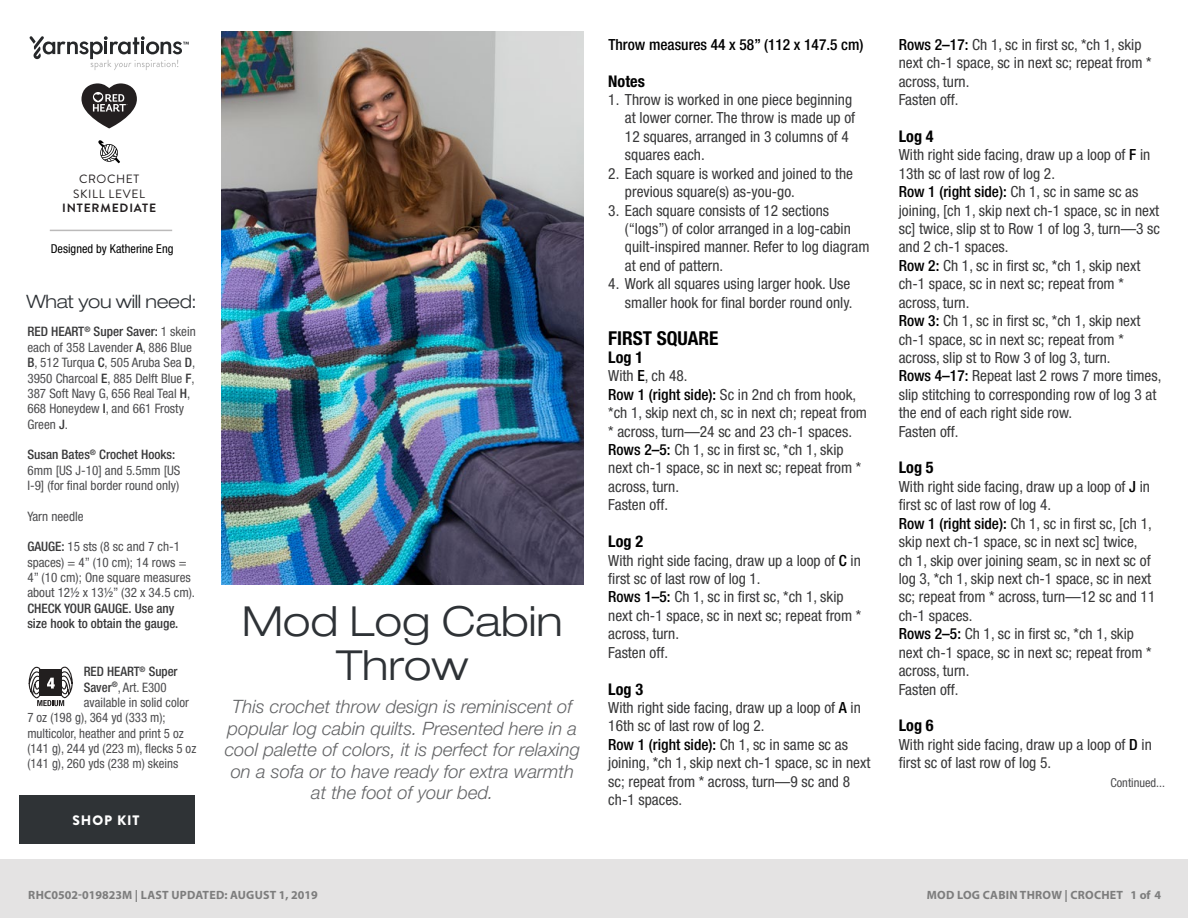
<style>
.page{position:relative;width:1188px;height:918px;background:#fff}
.page>*{position:absolute;margin:0;border:0;box-sizing:border-box;transform-origin:0 0}
.t1{font:300 expanded 41.4px/44.5px "Helvetica Neue LT Std";color:#2e3236;text-align:center}
.t2{font:700 condensed 19.2px "Helvetica Neue LT Std";color:#000}
.t3{font:italic 300 18.45px/21.5px "Helvetica Neue LT Std";color:#636466;text-align:center}
.t4{font:300 expanded 18.45px "Helvetica Neue LT Std";letter-spacing:-.02em;color:#2e3236}
.t5{font:700 condensed 16.05px "Helvetica Neue LT Std";color:#000}
.t6{font:condensed 15.3px/18.5px "Helvetica Neue LT Std";color:#383839}
.t7{font:500 condensed 15.3px "Helvetica Neue LT Std";color:#000}
.t8{font:900 13.65px "Brandon Grotesque";letter-spacing:.065em;color:#fff}
.t9{font:condensed 13.05px/15.3px "Helvetica Neue LT Std";color:#4d4d4f}
.t10{font:500 condensed 13.05px/15.3px "Helvetica Neue LT Std";color:#383839}
.t11{font:condensed 12.3px "Helvetica Neue LT Std";color:#000}
.t12{font:condensed 12.3px "Helvetica Neue LT Std";color:#4d4d4f}
.t13{font:700 12px "Myriad Pro";letter-spacing:.02em;color:#7d7d7d}
.Skill_Level{font:12px "Brandon Grotesque";letter-spacing:.05em;color:#231f20}
.Skill_Level-2{font:700 12px "Brandon Grotesque";letter-spacing:.07em;color:#231f20}
.t14{font:10.05px "Helvetica LT Std";letter-spacing:.02em;color:#000}
.s1{font-weight:500;color:#383839}
.s2{font-weight:400;color:#4d4d4f}
.s3{font-weight:500;color:#000}
.s4{font-weight:500;font-size:13.8px}
</style>
<div class="page">
<img style="left:221px;top:31px;width:363px;height:553px">
<svg style="left:28px;top:666px;width:45px;height:40px"></svg>
<div style="left:0;top:860px;width:1188px;height:58px;background:#e4e3e3"></div>
<svg style="left:98px;top:140px;width:22px;height:23px"></svg>
<svg style="left:30px;top:36px;width:159px;height:34px"></svg>
<svg style="left:81px;top:83px;width:56px;height:45px"></svg>
<hr style="left:50px;top:230px;width:122px;height:1px;background:#bbbaba">
<div style="left:19px;top:795px;width:175px;height:48px;background:#2f3336"></div>
<p class="Skill_Level" style="left:79px;top:171px;width:61px">CROCHET</p>
<p class="Skill_Level" style="left:73px;top:185px;width:73px">SKILL LEVEL</p>
<p class="Skill_Level-2" style="left:62px;top:200px;width:96px">INTERMEDIATE</p>
<p class="t11" style="left:51px;top:242px;width:124px">Designed by Katherine Eng</p>
<p class="t4" style="left:27px;top:291px;width:172px">What you will need:</p>
<p class="t9" style="left:27px;top:324px;width:170px"><span class="s1">RED HEART</span><sup>®</sup> <span class="s1">Super Saver:</span> 1 skein each of 358 Lavender <span class="s1">A</span>, 886 Blue<br><span class="s1">B</span>, 512 Turqua <span class="s1">C</span>, 505 Aruba Sea <span class="s1">D</span>,<br>3950 Charcoal <span class="s1">E</span>, 885 Delft Blue <span class="s1">F</span>,<br>387 Soft Navy G, 656 Real Teal <span class="s1">H</span>,<br>668 Honeydew <span class="s1">I</span>, and 661 Frosty<br>Green <span class="s1">J</span>.</p>
<p class="t9" style="left:27px;top:447px;width:155px"><span class="s1">Susan Bates</span><sup>®</sup> <span class="s1">Crochet Hooks:<br></span>6mm [US J-10] and 5.5mm [US<br>I-9] (for final border round only)</p>
<p class="t9" style="left:27px;top:508px;width:58px">Yarn needle</p>
<p class="t9" style="left:27px;top:539px;width:165px"><span class="s1">GAUGE:</span> 15 sts (8 sc and 7 ch-1 spaces) = 4” (10 cm); 14 rows =<br>4” (10 cm); One square measures</p>
<p class="t10" style="left:27px;top:585px;width:169px"><span class="s2">about 12½ x 13½” (32 x 34.5 cm).<br></span>CHECK YOUR GAUGE. Use any size hook to obtain the gauge.</p>
<p class="t10" style="left:84px;top:664px;width:95px">RED HEART<sup>®</sup> Super</p>
<p class="t9" style="left:84px;top:679px;width:84px"><span class="s1">Saver</span><sup>®</sup>, Art. E300</p>
<p class="t9" style="left:84px;top:695px;width:107px">available in solid color</p>
<p class="t9" style="left:27px;top:710px;width:140px">7 oz (198 g), 364 yd (333 m);</p>
<p class="t9" style="left:27px;top:725px;width:158px">multicolor, heather and print 5 oz</p>
<p class="t9" style="left:27px;top:741px;width:170px">(141 g), 244 yd (223 m), flecks 5 oz</p>
<p class="t9" style="left:27px;top:756px;width:152px">(141 g), 260 yds (238 m) skeins</p>
<p class="t8" style="left:72px;top:810px;width:69px">SHOP KIT</p>
<p class="t1" style="left:242px;top:598px;width:322px">Mod Log Cabin<br>Throw</p>
<p class="t3" style="left:225px;top:696px;width:357px">This crochet throw design is reminiscent of popular log cabin quilts. Presented here in a cool palette of colors, it is perfect for relaxing on a sofa or to have ready for extra warmth at the foot of your bed.</p>
<p class="t7" style="left:608px;top:35px;width:257px">Throw measures 44 x 58” (112 x 147.5 cm)</p>
<p class="t5" style="left:608px;top:71px;width:38px">Notes</p>
<p class="t6" style="left:625px;top:90px;width:232px;text-indent:-17px">1. Throw is worked in one piece beginning at lower corner. The throw is made up of<br>12 squares, arranged in 3 columns of 4 squares each.</p>
<p class="t6" style="left:625px;top:164px;width:230px;text-indent:-17px">2. Each square is worked and joined to the previous square(s) as-you-go.</p>
<p class="t6" style="left:625px;top:201px;width:246px;text-indent:-17px">3. Each square consists of 12 sections (“logs”) of color arranged in a log-cabin quilt-inspired manner. Refer to log diagram at end of pattern.</p>
<p class="t6" style="left:608px;top:274px;width:246px;text-align:right">4. Work all squares using larger hook. Use smaller hook for final border round only.</p>
<p class="t2" style="left:608px;top:326px;width:112px">FIRST SQUARE</p>
<p class="t5" style="left:608px;top:348px;width:36px">Log 1</p>
<p class="t6" style="left:608px;top:367px;width:260px">With <span class="s3">E</span>, ch 48.<br><span class="s3">Row 1 (right side):</span> Sc in 2nd ch from hook, *ch 1, skip next ch, sc in next ch; repeat from * across, turn—24 sc and 23 ch-1 spaces.<br><span class="s3">Rows 2–5:</span> Ch 1, sc in first sc, *ch 1, skip next ch-1 space, sc in next sc; repeat from * across, turn.<br>Fasten off.</p>
<p class="t5" style="left:608px;top:532px;width:36px">Log 2</p>
<p class="t6" style="left:608px;top:551px;width:254px">With right side facing, draw up a loop of <span class="s3">C</span> in first sc of last row of log 1.<br><span class="s3">Rows 1–5:</span> Ch 1, sc in first sc, *ch 1, skip next ch-1 space, sc in next sc; repeat from * across, turn.<br>Fasten off.</p>
<p class="t5" style="left:608px;top:679px;width:36px">Log 3</p>
<p class="t6" style="left:608px;top:698px;width:263px">With right side facing, draw up a loop of <span class="s3">A</span> in 16th sc of last row of log 2.<br><span class="s3">Row 1 (right side):</span> Ch 1, sc in same sc as joining, *ch 1, skip next ch-1 space, sc in next sc; repeat from * across, turn—9 sc and 8 ch-1 spaces.</p>
<p class="t6" style="left:899px;top:35px;width:254px"><span class="s3">Rows 2–17:</span> Ch 1, sc in first sc, *ch 1, skip next ch-1 space, sc in next sc; repeat from * across, turn.<br>Fasten off.</p>
<p class="t5" style="left:899px;top:126px;width:36px">Log 4</p>
<p class="t6" style="left:899px;top:146px;width:264px">With right side facing, draw up a loop of <span class="s3">F</span> in 13th sc of last row of log 2.<br><span class="s3">Row 1 (right side):</span> Ch 1, sc in same sc as joining, [ch 1, skip next ch-1 space, sc in next sc] twice, slip st to Row 1 of log 3, turn—3 sc and 2 ch-1 spaces.<br><span class="s3">Row 2:</span> Ch 1, sc in first sc, *ch 1, skip next ch-1 space, sc in next sc; repeat from * across, turn.<br><span class="s3">Row 3:</span> Ch 1, sc in first sc, *ch 1, skip next ch-1 space, sc in next sc; repeat from * across, slip st to Row 3 of log 3, turn.<br><span class="s3">Rows 4–17:</span> Repeat last 2 rows 7 more times, slip stitching to corresponding row of log 3 at the end of each right side row.<br>Fasten off.</p>
<p class="t5" style="left:899px;top:458px;width:36px">Log 5</p>
<p class="t6" style="left:899px;top:477px;width:258px">With right side facing, draw up a loop of <span class="s3">J</span> in first sc of last row of log 4.<br><span class="s3">Row 1 (right side):</span> Ch 1, sc in first sc, [ch 1, skip next ch-1 space, sc in next sc] twice,<br>ch 1, skip over joining seam, sc in next sc of log 3, *ch 1, skip next ch-1 space, sc in next sc; repeat from * across, turn—12 sc and 11 ch-1 spaces.<br><span class="s3">Rows 2–5:</span> Ch 1, sc in first sc, *ch 1, skip next ch-1 space, sc in next sc; repeat from * across, turn.<br>Fasten off.</p>
<p class="t5" style="left:899px;top:716px;width:36px">Log 6</p>
<p class="t6" style="left:899px;top:735px;width:255px">With right side facing, draw up a loop of <span class="s3">D</span> in first sc of last row of log 5.</p>
<p class="t12" style="left:1110px;top:775px;width:56px">Continued...</p>
<p class="t13" style="left:28px;top:887px;width:291px">RHC0502-019823M | LAST UPDATED: AUGUST 1, 2019</p>
<p class="t13" style="left:927px;top:887px;width:236px">MOD LOG CABIN THROW | CROCHET 1 of 4</p>
<p class="t14" style="left:28px;top:895px;width:98px">©2013 Coats &amp; Clark</p>
<p class="t12" style="left:1110px;top:890px;width:56px">Page <span class="s4">1</span> of <span class="s4">4</span></p>
</div>
